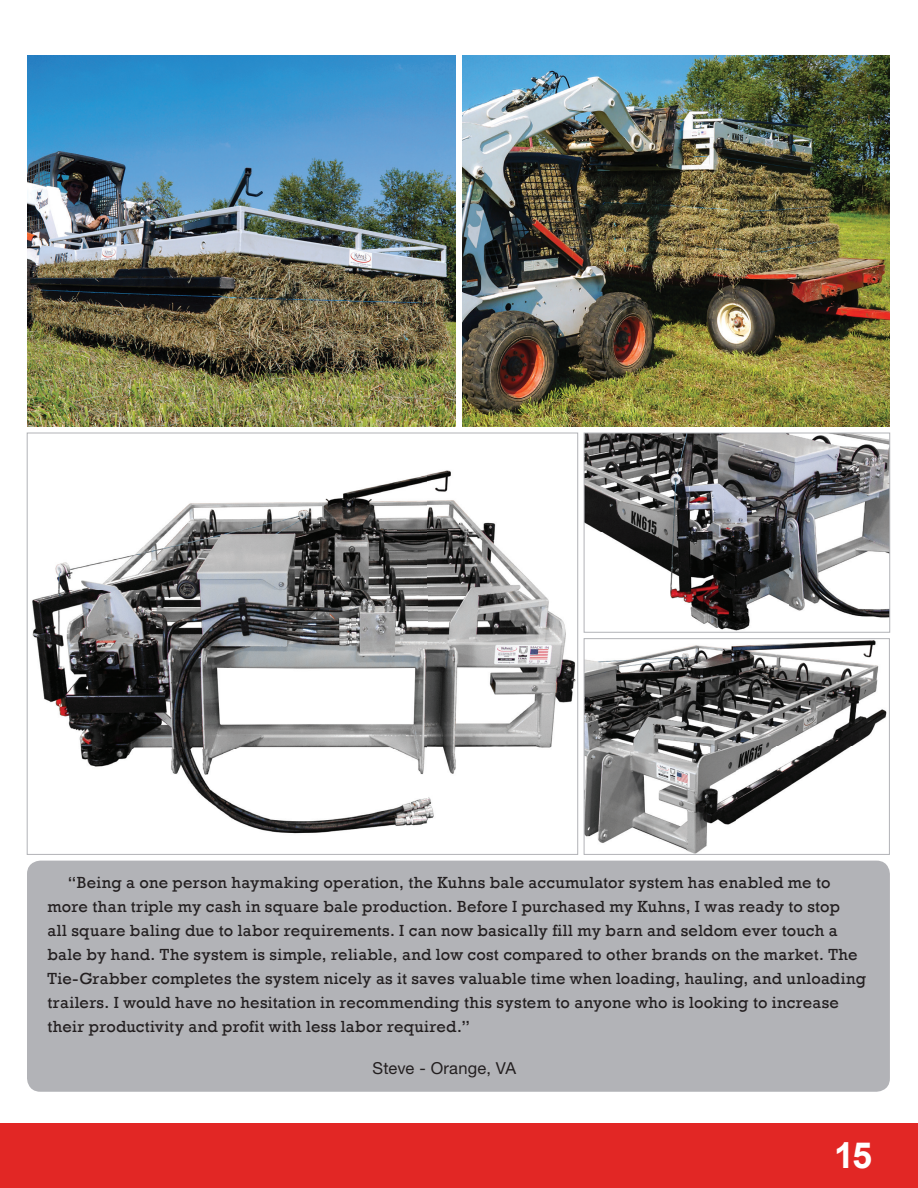
<style>
.page{position:relative;width:918px;height:1188px;background:#fff}
.page>*{position:absolute;margin:0;border:0;box-sizing:border-box;transform-origin:0 0}
.t1{font:700 36px "Arial";color:#fff}
.t2{font:16.5px/24px "Rockwell";letter-spacing:.015em;color:#231f20}
.t3{font:16.5px "Helvetica Neue";letter-spacing:.01em;color:#231f20}
</style>
<div class="page">
<div style="left:0;top:1124px;width:918px;height:64px;background:#e22725"></div>
<div style="left:27px;top:861px;width:863px;height:231px;background:#b2b3b7;border-radius:14px"></div>
<img style="left:462px;top:56px;width:428px;height:371px">
<img style="left:27px;top:56px;width:429px;height:371px">
<img style="left:586px;top:435px;width:302px;height:195px">
<div style="left:584px;top:433px;width:306px;height:199px;border:1px solid #b2b3b7"></div>
<img style="left:586px;top:640px;width:301px;height:213px">
<div style="left:584px;top:638px;width:306px;height:217px;border:1px solid #b2b3b7"></div>
<img style="left:32px;top:470px;width:544px;height:364px">
<p class="t2" style="left:48px;top:871px;width:820px;text-indent:20px">“Being a one person haymaking operation, the Kuhns bale accumulator system has enabled me to more than triple my cash in square bale production. Before I purchased my Kuhns, I was ready to stop<br>all square baling due to labor requirements. I can now basically fill my barn and seldom ever touch a bale by hand. The system is simple, reliable, and low cost compared to other brands on the market. The Tie-Grabber completes the system nicely as it saves valuable time when loading, hauling, and unloading trailers. I would have no hesitation in recommending this system to anyone who is looking to increase their productivity and profit with less labor required.”</p>
<p class="t3" style="left:373px;top:1057px;width:145px">Steve - Orange, VA</p>
<h1 class="t1" style="left:834px;top:1130px;width:40px">15</h1>
</div>
